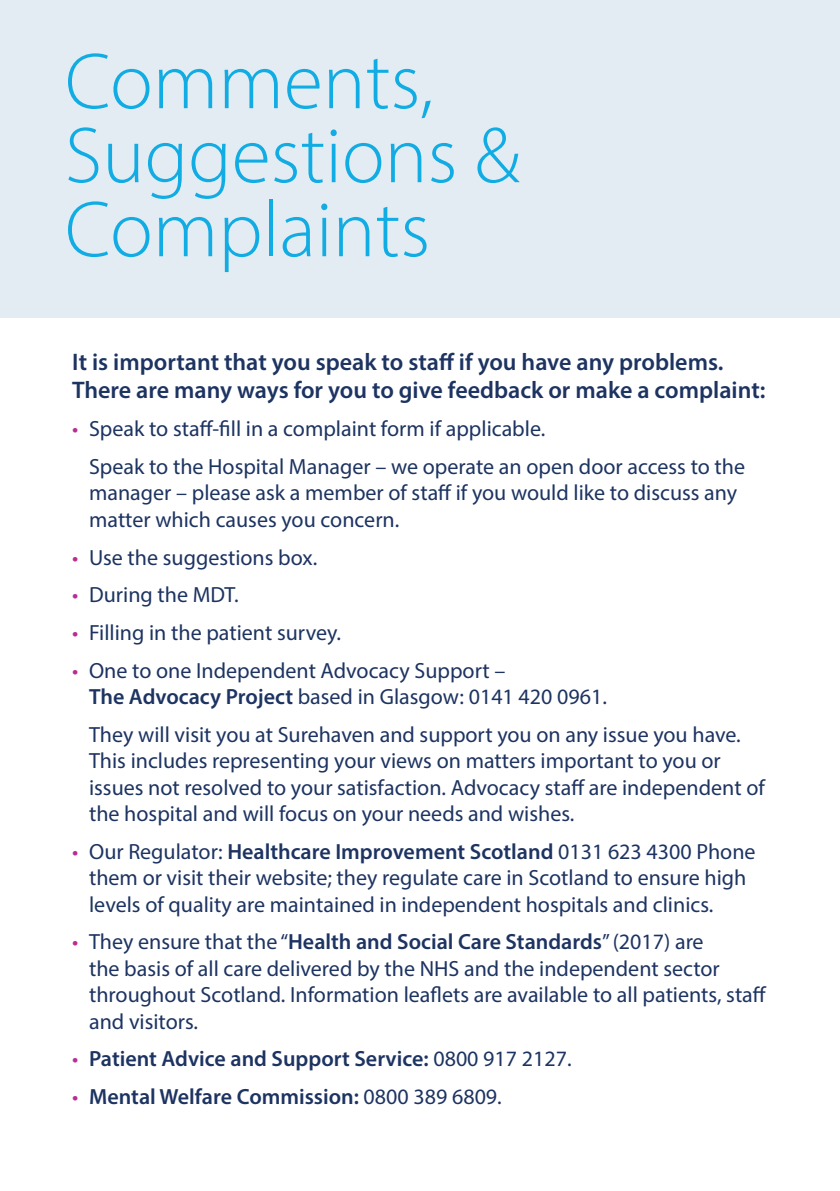
<style>
.page{position:relative;width:840px;height:1191px;background:#fff}
.page>*{position:absolute;margin:0;border:0;box-sizing:border-box;transform-origin:0 0}
.t1{font:300 80px/74px "Myriad Pro";color:#11ace3}
.t2{font:600 24px/28.8px "Myriad Pro";color:#1d3361}
.t3{font:22px/26.4px "Myriad Pro";color:#1d3361}
.t4{font:600 22px "Myriad Pro";color:#1d3361}
.s1{color:#b92d92}
.s2{font-weight:600}
.s3{font-weight:400;color:#b92d92}
.s4{font-weight:400}
</style>
<div class="page">
<div style="left:0;top:0;width:839px;height:317px;background:#e4ecf3"></div>
<h1 class="t1" style="left:65px;top:44px;width:456px">Comments,<br>Suggestions &amp;<br>Complaints</h1>
<p class="t2" style="left:72px;top:346px;width:694px">It is important that you speak to staff if you have any problems.<br>There are many ways for you to give feedback or make a complaint:</p>
<p class="t3" style="left:89px;top:409px;width:657px;line-height:37.8px;text-indent:-17px"><span class="s1">•</span> Speak to staff-fill in a complaint form if applicable.<br>Speak to the Hospital Manager – we operate an open door access to the</p>
<p class="t3" style="left:89px;top:479px;width:649px">manager – please ask a member of staff if you would like to discuss any matter which causes you concern.</p>
<p class="t3" style="left:72px;top:543px;width:246px"><span class="s1">•</span> Use the suggestions box.</p>
<p class="t3" style="left:72px;top:581px;width:168px"><span class="s1">•</span> During the MDT.</p>
<p class="t3" style="left:72px;top:619px;width:270px"><span class="s1">•</span> Filling in the patient survey.</p>
<p class="t3" style="left:89px;top:657px;width:519px;text-indent:-17px"><span class="s1">•</span> One to one Independent Advocacy Support –<br><span class="s2">The Advocacy Project</span> based in Glasgow: 0141 420 0961.</p>
<p class="t3" style="left:89px;top:721px;width:676px">They will visit you at Surehaven and support you on any issue you have.<br>This includes representing your views on matters important to you or issues not resolved to your satisfaction. Advocacy staff are independent of the hospital and will focus on your needs and wishes.</p>
<p class="t3" style="left:89px;top:838px;width:667px;text-indent:-17px"><span class="s1">•</span> Our Regulator: <span class="s2">Healthcare Improvement Scotland</span> 0131 623 4300 Phone them or visit their website; they regulate care in Scotland to ensure high levels of quality are maintained in independent hospitals and clinics.</p>
<p class="t3" style="left:89px;top:928px;width:678px;text-indent:-17px"><span class="s1">•</span> They ensure that the “<span class="s2">Health and Social Care Standards</span>” (2017) are<br>the basis of all care delivered by the NHS and the independent sector throughout Scotland. Information leaflets are available to all patients, staff and visitors.</p>
<p class="t4" style="left:72px;top:1045px;width:500px"><span class="s3">•</span> Patient Advice and Support Service: <span class="s4">0800 917 2127.</span></p>
<p class="t4" style="left:72px;top:1082px;width:431px"><span class="s3">•</span> Mental Welfare Commission: <span class="s4">0800 389 6809.</span></p>
</div>
